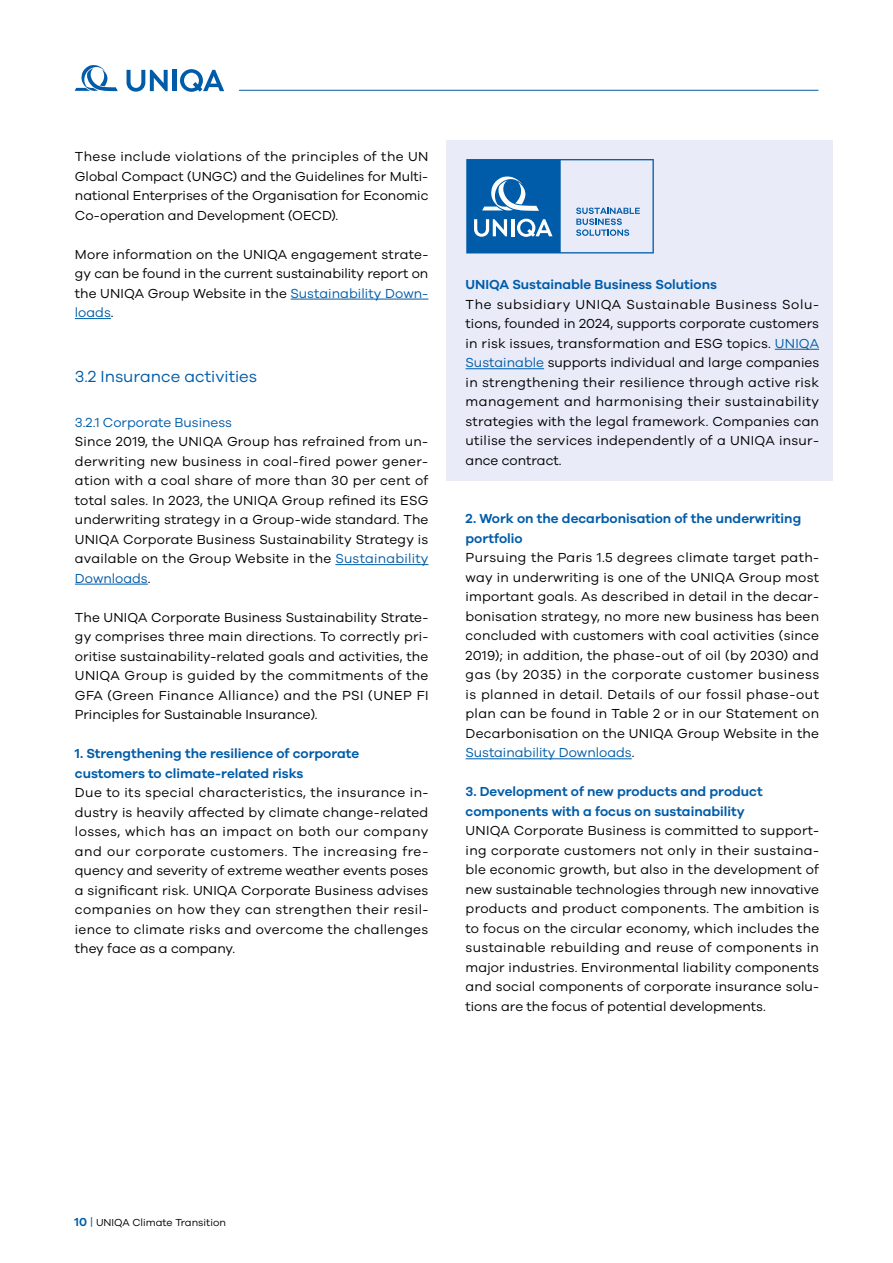
<style>
.page{position:relative;width:893px;height:1263px;background:#fff}
.page>*{position:absolute;margin:0;border:0;box-sizing:border-box;transform-origin:0 0}
.t1{font:16.5px "UNIQA Galano";color:#005ca9}
.t2{font:13.5px/19.5px "UNIQA Galano";color:#000;text-align:justify}
.t3{font:600 13.5px/19.5px "UNIQA Galano";color:#005ca9}
.t4{font:13.5px "UNIQA Galano";color:#005ca9}
.t5{font:10.5px "UNIQA Galano";color:#000}
.s1{color:#005ca9}
.s2{font-weight:600;font-size:12px;color:#005ca9}
.s3{font-size:12px;color:#005ca9}
</style>
<div class="page">
<svg style="left:75px;top:65px;width:43px;height:26px"></svg>
<svg style="left:127px;top:70px;width:41px;height:22px"></svg>
<hr style="left:172px;top:70px;width:4px;height:21px;background:#005ca9">
<svg style="left:180px;top:69px;width:44px;height:23px"></svg>
<hr style="left:239px;top:90px;width:579px;height:1px;background:#005ca9">
<div style="left:446px;top:140px;width:387px;height:340px;background:#e9ecf8"></div>
<hr style="left:291px;top:299px;width:137px;height:1px;background:#005ca9">
<hr style="left:75px;top:318px;width:36px;height:1px;background:#005ca9">
<hr style="left:335px;top:564px;width:93px;height:1px;background:#005ca9">
<hr style="left:75px;top:584px;width:73px;height:1px;background:#005ca9">
<hr style="left:775px;top:349px;width:44px;height:1px;background:#005ca9">
<hr style="left:466px;top:368px;width:78px;height:1px;background:#005ca9">
<hr style="left:466px;top:758px;width:166px;height:1px;background:#005ca9">
<svg style="left:466px;top:159px;width:188px;height:94px"></svg>
<p class="t2" style="left:75px;top:147px;width:355px">These include violations of the principles of the UN Global Compact (UNGC) and the Guidelines for Multi&shy;national Enterprises of the Organisation for Economic Co-operation and Development (OECD).</p>
<p class="t2" style="left:75px;top:244px;width:355px">More information on the UNIQA engagement strate&shy;gy can be found in the current sustainability report on the UNIQA Group Website in the <span class="s1">Sustainability Down&shy;loads</span>.</p>
<p class="t1" style="left:75px;top:366px;width:184px">3.2 Insurance activities</p>
<p class="t4" style="left:75px;top:414px;width:158px">3.2.1 Corporate Business</p>
<p class="t2" style="left:75px;top:432px;width:355px">Since 2019, the UNIQA Group has refrained from un&shy;derwriting new business in coal-fired power gener&shy;ation with a coal share of more than 30 per cent of total sales. In 2023, the UNIQA Group refined its ESG underwriting strategy in a Group-wide standard. The UNIQA Corporate Business Sustainability Strategy is available on the Group Website in the <span class="s1">Sustainability Downloads</span>.</p>
<p class="t2" style="left:75px;top:607px;width:355px">The UNIQA Corporate Business Sustainability Strate&shy;gy comprises three main directions. To correctly pri&shy;oritise sustainability-related goals and activities, the UNIQA Group is guided by the commitments of the GFA (Green Finance Alliance) and the PSI (UNEP FI Principles for Sustainable Insurance).</p>
<p class="t3" style="left:75px;top:743px;width:286px">1. Strengthening the resilience of corporate customers to climate-related risks</p>
<p class="t2" style="left:75px;top:783px;width:355px">Due to its special characteristics, the insurance in&shy;dustry is heavily affected by climate change-related losses, which has an impact on both our company and our corporate customers. The increasing fre&shy;quency and severity of extreme weather events poses a significant risk. UNIQA Corporate Business advises companies on how they can strengthen their resil&shy;ience to climate risks and overcome the challenges they face as a company.</p>
<p class="t3" style="left:466px;top:275px;width:253px">UNIQA Sustainable Business Solutions</p>
<p class="t2" style="left:466px;top:294px;width:355px">The subsidiary UNIQA Sustainable Business Solu&shy;tions, founded in 2024, supports corporate customers in risk issues, transformation and ESG topics. <span class="s1">UNIQA Sustainable</span> supports individual and large companies in strengthening their resilience through active risk management and harmonising their sustainability strategies with the legal framework. Companies can utilise the services independently of a UNIQA insur&shy;ance contract.</p>
<p class="t3" style="left:466px;top:509px;width:337px">2. Work on the decarbonisation of the underwriting portfolio</p>
<p class="t2" style="left:466px;top:548px;width:355px">Pursuing the Paris 1.5 degrees climate target path&shy;way in underwriting is one of the UNIQA Group most important goals. As described in detail in the decar&shy;bonisation strategy, no more new business has been concluded with customers with coal activities (since 2019); in addition, the phase-out of oil (by 2030) and gas (by 2035) in the corporate customer business is planned in detail. Details of our fossil phase-out plan can be found in Table 2 or in our Statement on Decarbonisation on the UNIQA Group Website in the <span class="s1">Sustainability Downloads</span>.</p>
<p class="t3" style="left:466px;top:782px;width:299px">3. Development of new products and product components with a focus on sustainability</p>
<p class="t2" style="left:466px;top:821px;width:355px">UNIQA Corporate Business is committed to support&shy;ing corporate customers not only in their sustaina&shy;ble economic growth, but also in the development of new sustainable technologies through new innovative products and product components. The ambition is to focus on the circular economy, which includes the sustainable rebuilding and reuse of components in major industries. Environmental liability components and social components of corporate insurance solu&shy;tions are the focus of potential developments.</p>
<p class="t5" style="left:75px;top:1216px;width:153px"><span class="s2">10</span> <span class="s3">|</span> UNIQA Climate Transition</p>
</div>
